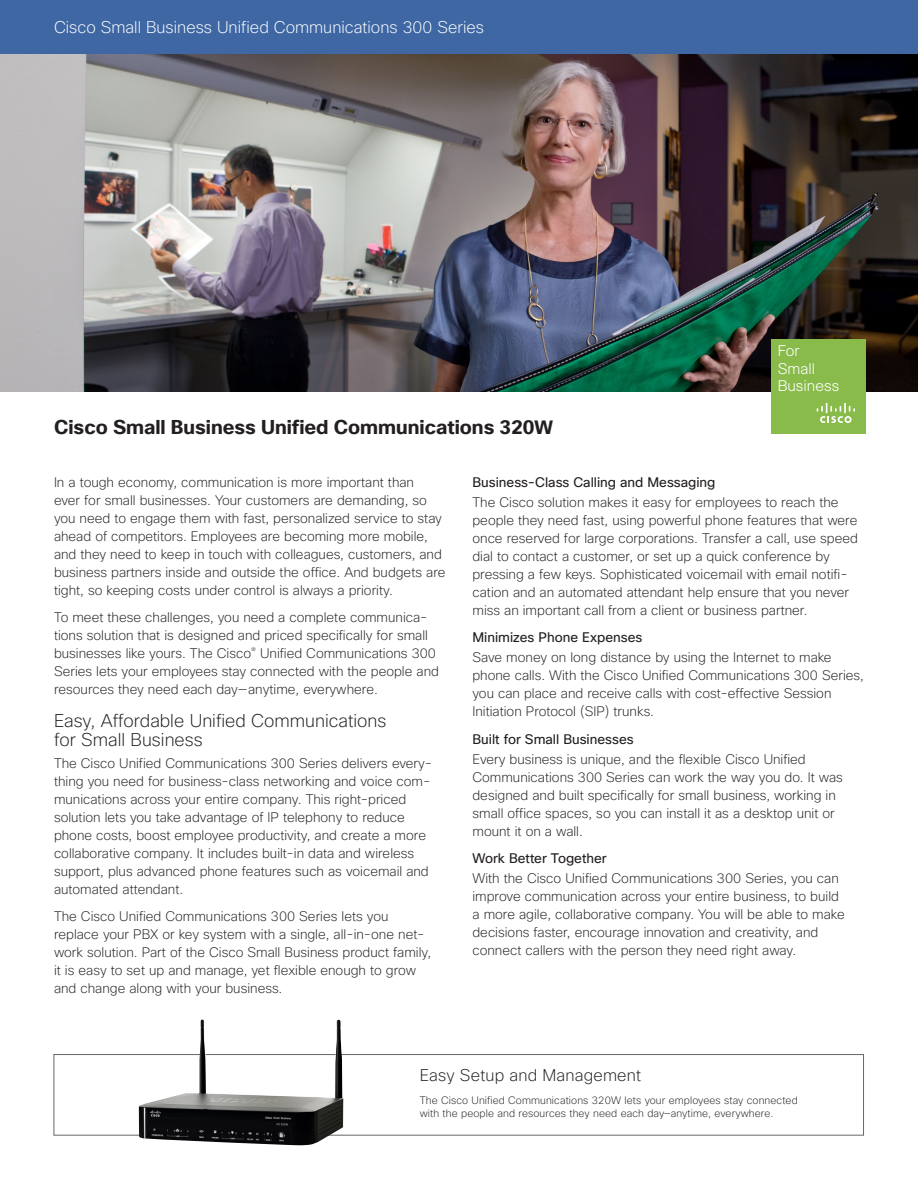
<style>
.page{position:relative;width:918px;height:1188px;background:#fff}
.page>*{position:absolute;margin:0;border:0;box-sizing:border-box;transform-origin:0 0}
.t1{font:700 19.5px "Cisco Sans";color:#231f20}
.t2{font:200 18px/19.5px "Cisco Sans";color:#231f20}
.t3{font:200 16.5px "Cisco Sans";color:#fff}
.t4{font:200 16.5px "Cisco Sans";letter-spacing:.01em;color:#231f20}
.t5{font:300 15.15px/17.2px "Cisco";color:#fff}
.t6{font:200 13.5px/18px "Cisco Sans";color:#231f20}
.t7{font:13.5px "Cisco Sans";color:#231f20}
.t8{font:200 10.5px/13.5px "Cisco Sans";letter-spacing:.01em;color:#231f20}
.s1{font-size:18.75px}
</style>
<div class="page">
<div style="left:54px;top:1054px;width:810px;height:81px;border:1px solid #666"></div>
<div style="left:0;top:0;width:918px;height:54px;background:#3e67a4"></div>
<img style="left:0;top:54px;width:918px;height:338px">
<div style="left:771px;top:339px;width:95px;height:95px;background:#88bb4a"></div>
<svg style="left:817px;top:403px;width:38px;height:20px"></svg>
<img style="left:139px;top:1019px;width:204px;height:126px">
<p class="t3" style="left:54px;top:17px;width:432px">Cisco Small Business Unified Communications 300 Series</p>
<h1 class="t1" style="left:54px;top:414px;width:501px">Cisco Small Business Unified Communications 320<span class="s1">W</span></h1>
<p class="t5" style="left:778px;top:342px;width:63px">For<br>Small<br>Business</p>
<p class="t6" style="left:54px;top:473px;width:393px">In a tough economy, communication is more important than<br>ever for small businesses. Your customers are demanding, so you need to engage them with fast, personalized service to stay ahead of competitors. Employees are becoming more mobile, and they need to keep in touch with colleagues, customers, and business partners inside and outside the office. And budgets are tight, so keeping costs under control is always a priority.</p>
<p class="t6" style="left:54px;top:608px;width:386px">To meet these challenges, you need a complete communica&shy;tions solution that is designed and priced specifically for small businesses like yours. The Cisco<sup>®</sup> Unified Communications 300<br>Series lets your employees stay connected with the people and resources they need each day—anytime, everywhere.</p>
<h2 class="t2" style="left:54px;top:710px;width:334px">Easy, Affordable Unified Communications for Small Business</h2>
<p class="t6" style="left:54px;top:755px;width:379px">The Cisco Unified Communications 300 Series delivers every&shy;thing you need for business-class networking and voice com&shy;munications across your entire company. This right-priced solution lets you take advantage of IP telephony to reduce phone costs, boost employee productivity, and create a more collaborative company. It includes built-in data and wireless support, plus advanced phone features such as voicemail and automated attendant.</p>
<p class="t6" style="left:54px;top:907px;width:379px">The Cisco Unified Communications 300 Series lets you replace your PBX or key system with a single, all-in-one net&shy;work solution. Part of the Cisco Small Business product family, it is easy to set up and manage, yet flexible enough to grow and change along with your business.</p>
<p class="t7" style="left:472px;top:473px;width:245px">Business-Class Calling and Messaging</p>
<p class="t6" style="left:472px;top:493px;width:387px">The Cisco solution makes it easy for employees to reach the people they need fast, using powerful phone features that were once reserved for large corporations. Transfer a call, use speed dial to contact a customer, or set up a quick conference by pressing a few keys. Sophisticated voicemail with email notifi&shy;cation and an automated attendant help ensure that you never miss an important call from a client or business partner.</p>
<p class="t7" style="left:472px;top:629px;width:171px">Minimizes Phone Expenses</p>
<p class="t6" style="left:472px;top:649px;width:393px">Save money on long distance by using the Internet to make phone calls. With the Cisco Unified Communications 300 Series, you can place and receive calls with cost-effective Session Initiation Protocol (SIP) trunks.</p>
<p class="t7" style="left:472px;top:730px;width:163px">Built for Small Businesses</p>
<p class="t6" style="left:472px;top:750px;width:372px">Every business is unique, and the flexible Cisco Unified Communications 300 Series can work the way you do. It was designed and built specifically for small business, working in small office spaces, so you can install it as a desktop unit or mount it on a wall.</p>
<p class="t7" style="left:472px;top:850px;width:136px">Work Better Together</p>
<p class="t6" style="left:472px;top:869px;width:374px">With the Cisco Unified Communications 300 Series, you can improve communication across your entire business, to build a more agile, collaborative company. You will be able to make decisions faster, encourage innovation and creativity, and connect callers with the person they need right away.</p>
<p class="t4" style="left:420px;top:1065px;width:223px">Easy Setup and Management</p>
<p class="t8" style="left:420px;top:1093px;width:380px">The Cisco Unified Communications 320W lets your employees stay connected with the people and resources they need each day—anytime, everywhere.</p>
</div>
